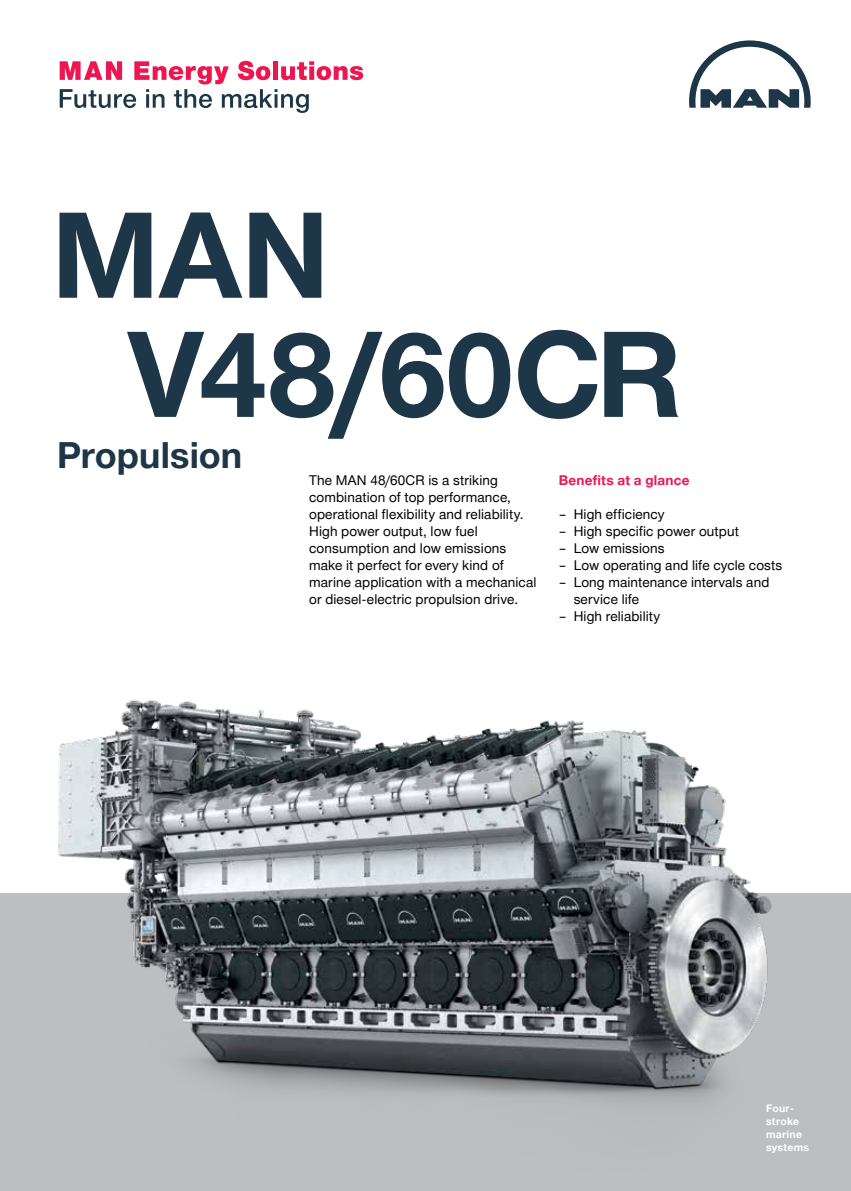
<style>
.page{position:relative;width:851px;height:1191px;background:#fff}
.page>*{position:absolute;margin:0;border:0;box-sizing:border-box;transform-origin:0 0}
.t1{font:700 119.1px/119.1px "Man Global";color:#1d3648}
.t2{font:700 36px "Man Global";letter-spacing:.005em;color:#1d3648}
.t3{font:13.5px/17px "Man Global";letter-spacing:.01em;color:#000}
.t4{font:700 13.5px "Man Global";letter-spacing:.02em;color:#ed1651}
.t5{font:700 10.5px/12.8px "Man Global";letter-spacing:.025em;color:#fff}
</style>
<div class="page">
<div style="left:0;top:893px;width:850px;height:298px;background:#bcbec0"></div>
<img style="left:58px;top:700px;width:714px;height:404px">
<svg style="left:689px;top:40px;width:121px;height:68px"></svg>
<svg style="left:60px;top:61px;width:303px;height:52px"></svg>
<h1 class="t1" style="left:128px;top:197px;width:555px;text-indent:-77px">MAN<br>V48/60CR</h1>
<h2 class="t2" style="left:57px;top:434px;width:187px">Propulsion</h2>
<p class="t3" style="left:309px;top:472px;width:229px">The MAN 48/60CR is a striking combination of top performance, operational flexibility and reliability.<br>High power output, low fuel consumption and low emissions make it perfect for every kind of marine application with a mechanical or diesel-electric propulsion drive.</p>
<p class="t4" style="left:558px;top:472px;width:132px">Benefits at a glance</p>
<p class="t3" style="left:558px;top:506px;width:107px">– High efficiency</p>
<p class="t3" style="left:558px;top:523px;width:182px">– High specific power output</p>
<p class="t3" style="left:558px;top:540px;width:107px">– Low emissions</p>
<p class="t3" style="left:558px;top:557px;width:225px">– Low operating and life cycle costs</p>
<p class="t3" style="left:573px;top:574px;width:197px;text-indent:-15px">– Long maintenance intervals and service life</p>
<p class="t3" style="left:558px;top:608px;width:103px">– High reliability</p>
<p class="t5" style="left:765px;top:1102px;width:45px">Four&shy;stroke marine systems</p>
</div>
